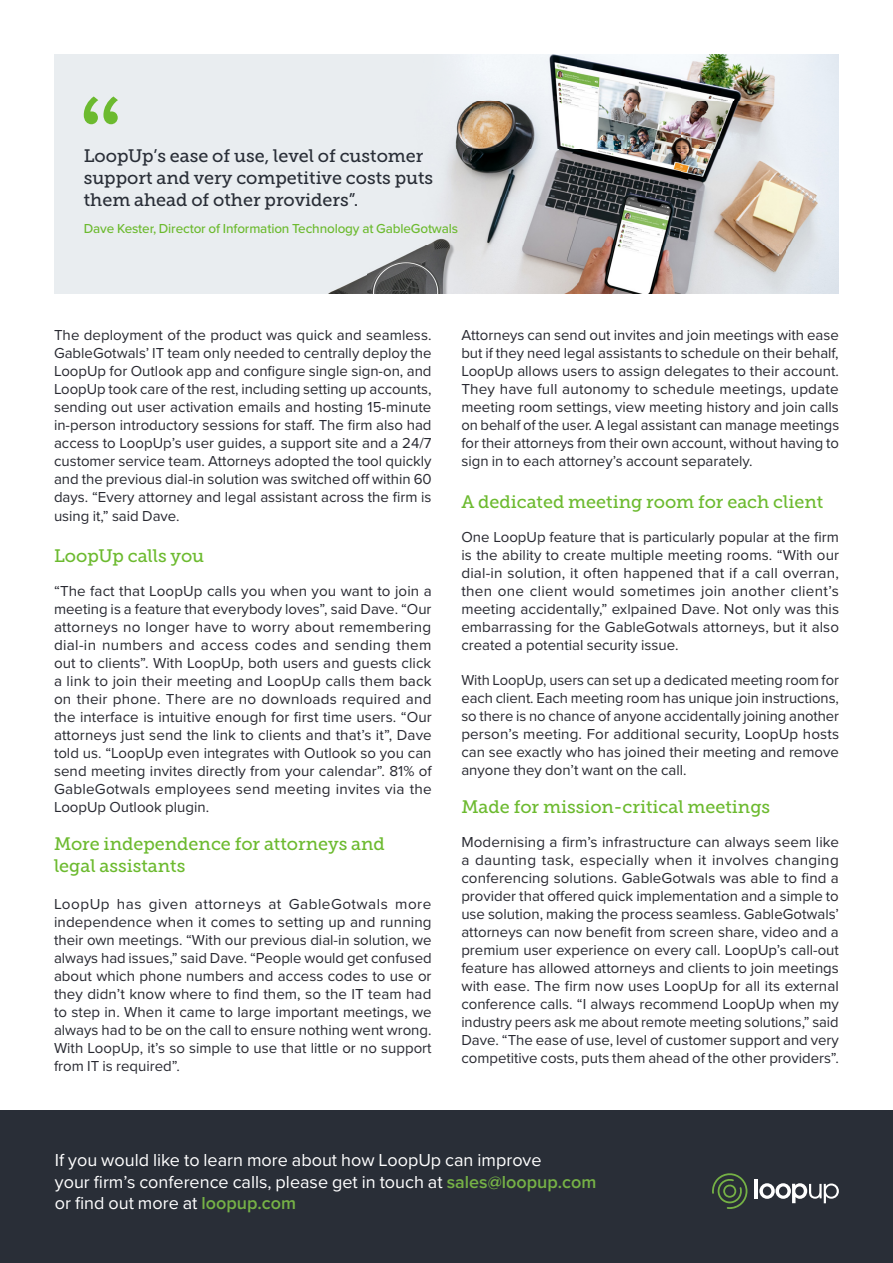
<style>
.page{position:relative;width:893px;height:1263px;background:#fff}
.page>*{position:absolute;margin:0;border:0;box-sizing:border-box;transform-origin:0 0}
.t1{font:18px/21.6px "Proxima Nova";color:#fff}
.t2{font:18px/21.6px "Museo Slab 500";color:#6cba2f}
.t3{font:18px/21.6px "Museo Slab 500";color:#292e37}
.t4{font:15px/18px "Proxima Nova";color:#282931;text-align:justify}
.t5{font:500 13.5px "Proxima Nova";letter-spacing:-.01em;color:#6cba2f}
.s1{font-weight:600;color:#76b246}
</style>
<div class="page">
<img style="left:54px;top:54px;width:785px;height:240px">
<svg style="left:84px;top:96px;width:34px;height:28px"></svg>
<div style="left:0;top:1110px;width:893px;height:153px;background:#292e37"></div>
<svg style="left:712px;top:1173px;width:35px;height:36px"></svg>
<hr style="left:754px;top:1179px;width:4px;height:19px;background:#fff">
<svg style="left:759px;top:1183px;width:80px;height:20px"></svg>
<p class="t3" style="left:84px;top:145px;width:351px">LoopUp’s ease of use, level of customer support and very competitive costs puts them ahead of other providers”.</p>
<p class="t5" style="left:84px;top:218px;width:376px">Dave Kester, Director of Information Technology at GableGotwals</p>
<p class="t4" style="left:54px;top:326px;width:379px">The deployment of the product was quick and seamless.<br>GableGotwals’ IT team only needed to centrally deploy the LoopUp for Outlook app and configure single sign-on, and LoopUp took care of the rest, including setting up accounts, sending out user activation emails and hosting 15-minute in-person introductory sessions for staff. The firm also had access to LoopUp’s user guides, a support site and a 24/7 customer service team. Attorneys adopted the tool quickly and the previous dial-in solution was switched off within 60 days. “Every attorney and legal assistant across the firm is using it,” said Dave.</p>
<p class="t2" style="left:54px;top:545px;width:152px">LoopUp calls you</p>
<p class="t4" style="left:54px;top:581px;width:379px">“The fact that LoopUp calls you when you want to join a meeting is a feature that everybody loves”, said Dave. “Our attorneys no longer have to worry about remembering dial-in numbers and access codes and sending them out to clients”. With LoopUp, both users and guests click a link to join their meeting and LoopUp calls them back on their phone. There are no downloads required and the interface is intuitive enough for first time users. “Our attorneys just send the link to clients and that’s it”, Dave told us. “LoopUp even integrates with Outlook so you can send meeting invites directly from your calendar”. 81% of GableGotwals employees send meeting invites via the LoopUp Outlook plugin.</p>
<p class="t2" style="left:54px;top:833px;width:332px">More independence for attorneys and legal assistants</p>
<p class="t4" style="left:54px;top:895px;width:379px">LoopUp has given attorneys at GableGotwals more independence when it comes to setting up and running their own meetings. “With our previous dial-in solution, we always had issues,” said Dave. “People would get confused about which phone numbers and access codes to use or they didn’t know where to find them, so the IT team had to step in. When it came to large important meetings, we always had to be on the call to ensure nothing went wrong.<br>With LoopUp, it’s so simple to use that little or no support from IT is required”.</p>
<p class="t4" style="left:461px;top:326px;width:379px">Attorneys can send out invites and join meetings with ease but if they need legal assistants to schedule on their behalf, LoopUp allows users to assign delegates to their account.<br>They have full autonomy to schedule meetings, update meeting room settings, view meeting history and join calls on behalf of the user. A legal assistant can manage meetings for their attorneys from their own account, without having to sign in to each attorney’s account separately.</p>
<p class="t2" style="left:461px;top:491px;width:363px">A dedicated meeting room for each client</p>
<p class="t4" style="left:461px;top:527px;width:379px">One LoopUp feature that is particularly popular at the firm is the ability to create multiple meeting rooms. “With our dial-in solution, it often happened that if a call overran, then one client would sometimes join another client’s meeting accidentally,” exlpained Dave. Not only was this embarrassing for the GableGotwals attorneys, but it also created a potential security issue.</p>
<p class="t4" style="left:461px;top:670px;width:379px">With LoopUp, users can set up a dedicated meeting room for each client. Each meeting room has unique join instructions, so there is no chance of anyone accidentally joining another person’s meeting. For additional security, LoopUp hosts can see exactly who has joined their meeting and remove anyone they don’t want on the call.</p>
<p class="t2" style="left:461px;top:796px;width:310px">Made for mission-critical meetings</p>
<p class="t4" style="left:461px;top:832px;width:379px">Modernising a firm’s infrastructure can always seem like a daunting task, especially when it involves changing conferencing solutions. GableGotwals was able to find a provider that offered quick implementation and a simple to use solution, making the process seamless. GableGotwals’ attorneys can now benefit from screen share, video and a premium user experience on every call. LoopUp’s call-out feature has allowed attorneys and clients to join meetings with ease. The firm now uses LoopUp for all its external conference calls. “I always recommend LoopUp when my industry peers ask me about remote meeting solutions,” said Dave. “The ease of use, level of customer support and very competitive costs, puts them ahead of the other providers”.</p>
<p class="t1" style="left:55px;top:1148px;width:543px">If you would like to learn more about how LoopUp can improve<br>your firm’s conference calls, please get in touch at <span class="s1">sales@loopup.com </span>or find out more at <span class="s1">loopup.com</span></p>
</div>
